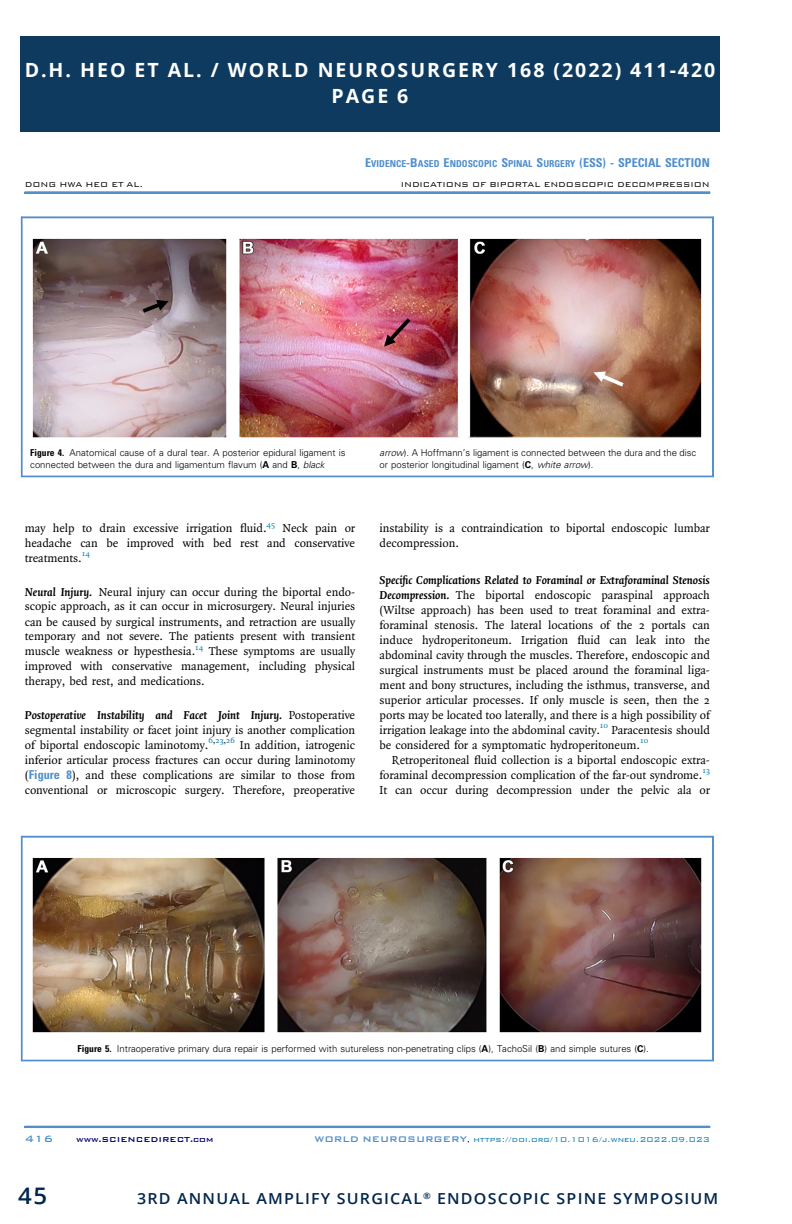
<style>
.page{position:relative;width:792px;height:1224px;background:#fff}
.page>*{position:absolute;margin:0;border:0;box-sizing:border-box;transform-origin:0 0}
.t1{font:600 22.8px "Open Sans";color:#02264c;scale:1.05 1}
.t2{font:700 19.6px "Open Sans";letter-spacing:.1em;color:#fff}
.t3{font:600 15.2px "Open Sans";letter-spacing:.075em;color:#02264c;scale:1.05 1}
.t4{font:12.2px/15px "Adv OT344 b 165 e";color:#000;text-align:justify}
.t5{font:12.2px "Adv O Tfb 831 cc 3.B";color:#000}
.t6{font:12.2px "Adv T Tde 25 b 005";color:#508fcb}
.t7{font:9.6px/11.6px "Adv PSA35 B";color:#000}
.t8{font:9.6px "Adv T Tb 0 fdbcc 5";color:#0d7fac}
.t9{font:9.6px "Adv T Tb 0 fdbcc 5";color:#000}
.t10{font:9.6px "Adv PS UVCB";color:#508fcb}
.t11{font:9.6px "Adv T Tde 25 b 005";color:#006}
.s1{font-size:12.2px}
.s2{font-family:"Adv PS UVCB"}
.s3{font-family:"Adv PSA35 F"}
.s4{font-family:"Adv PSA35 C"}
.s5{font-family:"Adv OT344 b 165 e+fb"}
.s6{font-family:"Adv O Tfb 831 cc 3.B"}
.s7{font-family:"Adv PS UVCB";color:#508fcb}
.s8{font-family:"Adv O Tfb 831 cc 3.B+fb"}
.s9{font-family:"Adv T Tde 25 b 005";font-size:10.8px;color:#508fcb}
.s10{color:#000}
</style>
<div class="page">
<div style="left:20px;top:36px;width:700px;height:96px;background:#0d3a5e"></div>
<svg style="left:20px;top:216px;width:694px;height:262px"></svg>
<img style="left:33px;top:238px;width:669px;height:199px">
<svg style="left:20px;top:835px;width:694px;height:227px"></svg>
<img style="left:33px;top:857px;width:669px;height:176px">
<div style="left:25px;top:1126px;width:685px;height:2px;border:1px solid #508fcb"></div>
<div style="left:25px;top:192px;width:685px;height:1px;border:1px solid #508fcb"></div>
<p class="t2" style="left:25px;top:56px;width:692px">D.H. HEO ET AL. / WORLD NEUROSURGERY 168 (2022) 411-420</p>
<p class="t2" style="left:332px;top:82px;width:78px">PAGE 6</p>
<p class="t10" style="left:365px;top:158px;width:346px"><span class="s1">E</span>VIDENCE<span class="s1">-B</span>ASED <span class="s1">E</span>NDOSCOPIC <span class="s1">S</span>PINAL <span class="s1">S</span>URGERY <span class="s1">(ESS) - SPECIAL SECTION</span></p>
<p class="t9" style="left:25px;top:179px;width:120px">DONG HWA HEO ET AL.</p>
<p class="t9" style="left:401px;top:179px;width:310px">INDICATIONS OF BIPORTAL ENDOSCOPIC DECOMPRESSION</p>
<p class="t7" style="left:30px;top:448px;width:317px"><span class="s2">Figure 4.</span> Anatomical cause of a dural tear. A posterior epidural ligament is connected between the dura and ligamentum flavum (<span class="s3">A</span> and <span class="s3">B</span>, <span class="s4">black</span></p>
<p class="t7" style="left:380px;top:448px;width:318px"><span class="s4">arrow</span>). A Hoffmann’s ligament is connected between the dura and the disc or posterior longitudinal ligament (<span class="s3">C</span>, <span class="s4">white arrow</span>).</p>
<p class="t4" style="left:25px;top:521px;width:332px">may help to drain excessive irrigation <span class="s5">fl</span>uid.<sup>45</sup> Neck pain or headache can be improved with bed rest and conservative treatments.<sup>14</sup></p>
<p class="t4" style="left:25px;top:585px;width:332px"><span class="s6">Neural Injury.</span> Neural injury can occur during the biportal endo&shy;scopic approach, as it can occur in microsurgery. Neural injuries can be caused by surgical instruments, and retraction are usually temporary and not severe. The patients present with transient muscle weakness or hypesthesia.<sup>14</sup> These symptoms are usually improved with conservative management, including physical therapy, bed rest, and medications.</p>
<p class="t4" style="left:25px;top:708px;width:332px"><span class="s6">Postoperative Instability and Facet Joint Injury.</span> Postoperative segmental instability or facet joint injury is another complication of biportal endoscopic laminotomy.<sup>6</sup><sup>,</sup><sup>23</sup><sup>,</sup><sup>26</sup> In addition, iatrogenic inferior articular process fractures can occur during laminotomy (<span class="s7">Figure 8</span>), and these complications are similar to those from conventional or microscopic surgery. Therefore, preoperative</p>
<p class="t4" style="left:380px;top:521px;width:332px">instability is a contraindication to biportal endoscopic lumbar decompression.</p>
<p class="t5" style="left:380px;top:574px;width:332px">Speci<span class="s8">fi</span>c Complications Related to Foraminal or Extraforaminal Stenosis</p>
<p class="t4" style="left:380px;top:588px;width:332px"><span class="s6">Decompression.</span> The biportal endoscopic paraspinal approach</p>
<p class="t4" style="left:380px;top:603px;width:332px">(Wiltse approach) has been used to treat foraminal and extra-</p>
<p class="t4" style="left:380px;top:618px;width:332px">foraminal stenosis. The lateral locations of the 2 portals can</p>
<p class="t4" style="left:380px;top:633px;width:332px">induce hydroperitoneum. Irrigation <span class="s5">fl</span>uid can leak into the</p>
<p class="t4" style="left:380px;top:648px;width:332px">abdominal cavity through the muscles. Therefore, endoscopic and</p>
<p class="t4" style="left:380px;top:663px;width:332px">surgical instruments must be placed around the foraminal liga-</p>
<p class="t4" style="left:380px;top:678px;width:332px">ment and bony structures, including the isthmus, transverse, and</p>
<p class="t4" style="left:380px;top:693px;width:332px">superior articular processes. If only muscle is seen, then the 2</p>
<p class="t4" style="left:380px;top:708px;width:332px">ports may be located too laterally, and there is a high possibility of</p>
<p class="t4" style="left:380px;top:723px;width:332px">irrigation leakage into the abdominal cavity.<sup>10</sup> Paracentesis should</p>
<p class="t4" style="left:380px;top:738px;width:270px">be considered for a symptomatic hydroperitoneum.<sup>10</sup></p>
<p class="t4" style="left:392px;top:753px;width:319px">Retroperitoneal <span class="s5">fl</span>uid collection is a biportal endoscopic extra-</p>
<p class="t4" style="left:380px;top:768px;width:332px">foraminal decompression complication of the far-out syndrome.<sup>13</sup></p>
<p class="t4" style="left:380px;top:783px;width:332px">It can occur during decompression under the pelvic ala or</p>
<p class="t7" style="left:78px;top:1044px;width:573px"><span class="s2">Figure 5.</span> Intraoperative primary dura repair is performed with sutureless non-penetrating clips (<span class="s3">A</span>), TachoSil (<span class="s3">B</span>) and simple sutures (<span class="s3">C</span>).</p>
<p class="t6" style="left:25px;top:1133px;width:30px">416</p>
<p class="t11" style="left:76px;top:1135px;width:139px">www.SCIENCEDIRECT.com</p>
<p class="t8" style="left:314px;top:1135px;width:397px"><span class="s9">WORLD NEUROSURGERY</span><span class="s10">,</span> https://doi.org/10.1016/j.wneu.2022.09.023</p>
<h1 class="t1" style="left:18px;top:1180px;width:29px">45</h1>
<p class="t3" style="left:137px;top:1188px;width:555px">3RD ANNUAL AMPLIFY SURGICAL<sup>®</sup> ENDOSCOPIC SPINE SYMPOSIUM</p>
</div>
